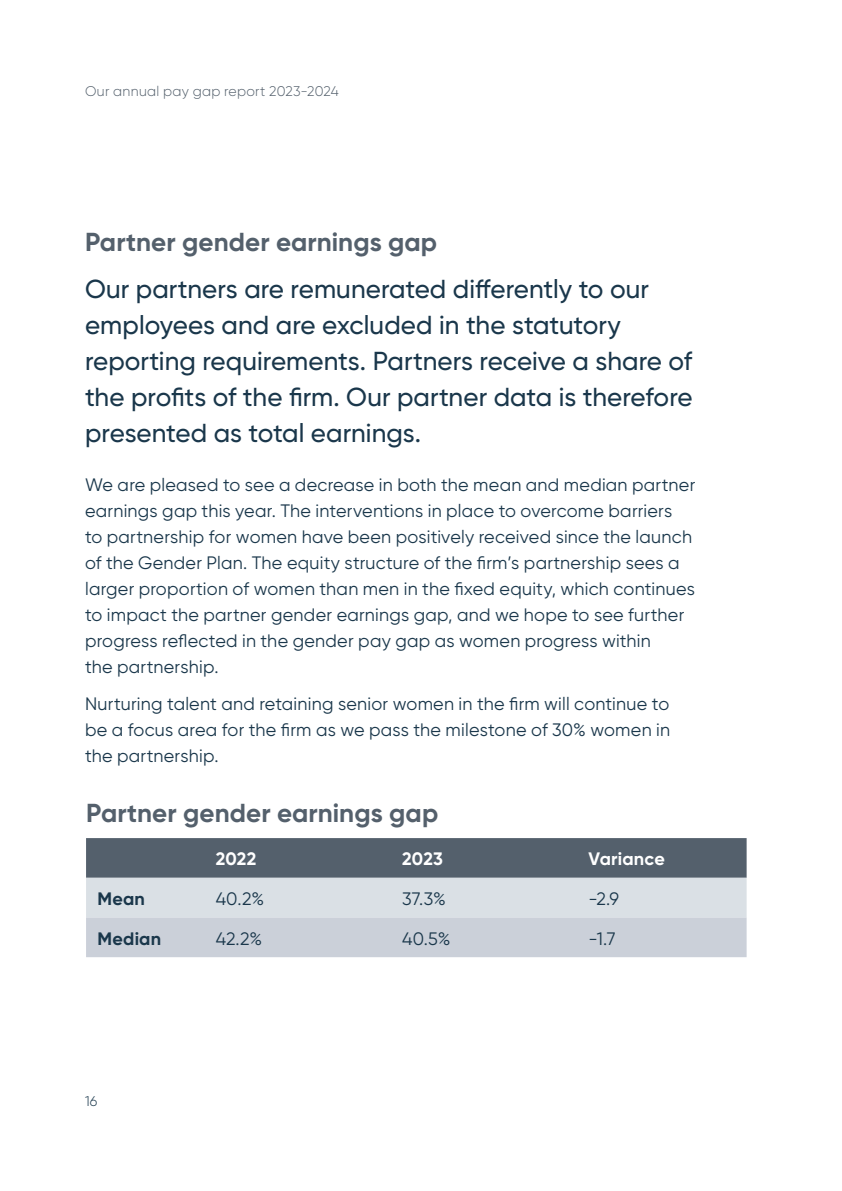
<style>
.page{position:relative;width:842px;height:1191px;background:#fff}
.page>*{position:absolute;margin:0;border:0;box-sizing:border-box;transform-origin:0 0}
.Intro_paragraph{font:500 26px/36px "Gilroy";color:#1a374b}
.Heading_2{font:700 26px "Gilroy";letter-spacing:.005em;color:#54606c}
.Body_copy{font:18px/26px "Gilroy";letter-spacing:.015em;color:#1a374b}
.Heading_3{font:700 18px "Gilroy";letter-spacing:.01em;color:#fff}
.Body_copy-2{font:700 18px "Gilroy";letter-spacing:.015em;color:#1a374b}
.t1{font:300 14px "Gilroy";letter-spacing:.02em;color:#54606c}
.t2{font:300 14px "Gilroy";color:#1a374b}
</style>
<div class="page">
<svg style="left:86px;top:838px;width:661px;height:119px;background:#a8b0b8"></svg>
<p class="t1" style="left:85px;top:83px;width:255px">Our annual pay gap report 2023-2024</p>
<p class="Heading_2" style="left:85px;top:225px;width:354px">Partner gender earnings gap</p>
<p class="Intro_paragraph" style="left:85px;top:270px;width:609px">Our partners are remunerated differently to our employees and are excluded in the statutory reporting requirements. Partners receive a share of the profits of the firm. Our partner data is therefore presented as total earnings.</p>
<p class="Body_copy" style="left:85px;top:471px;width:612px">We are pleased to see a decrease in both the mean and median partner earnings gap this year. The interventions in place to overcome barriers<br>to partnership for women have been positively received since the launch of the Gender Plan. The equity structure of the firm’s partnership sees a larger proportion of women than men in the fixed equity, which continues to impact the partner gender earnings gap, and we hope to see further progress reflected in the gender pay gap as women progress within<br>the partnership.</p>
<p class="Body_copy" style="left:85px;top:690px;width:587px;text-align:justify">Nurturing talent and retaining senior women in the firm will continue to be a focus area for the firm as we pass the milestone of 30% women in the partnership.</p>
<p class="Heading_2" style="left:86px;top:796px;width:354px">Partner gender earnings gap</p>
<p class="Heading_3" style="left:216px;top:847px;width:42px">2022</p>
<p class="Heading_3" style="left:402px;top:847px;width:42px">2023</p>
<p class="Heading_3" style="left:588px;top:847px;width:78px">Variance</p>
<p class="Body_copy-2" style="left:97px;top:887px;width:49px">Mean</p>
<p class="Body_copy" style="left:216px;top:885px;width:50px">40.2%</p>
<p class="Body_copy" style="left:402px;top:885px;width:45px">37.3%</p>
<p class="Body_copy" style="left:588px;top:885px;width:32px">-2.9</p>
<p class="Body_copy-2" style="left:97px;top:927px;width:65px">Median</p>
<p class="Body_copy" style="left:216px;top:925px;width:48px">42.2%</p>
<p class="Body_copy" style="left:402px;top:925px;width:50px">40.5%</p>
<p class="Body_copy" style="left:588px;top:925px;width:29px">-1.7</p>
<p class="t2" style="left:85px;top:1092px;width:14px">16</p>
</div>
